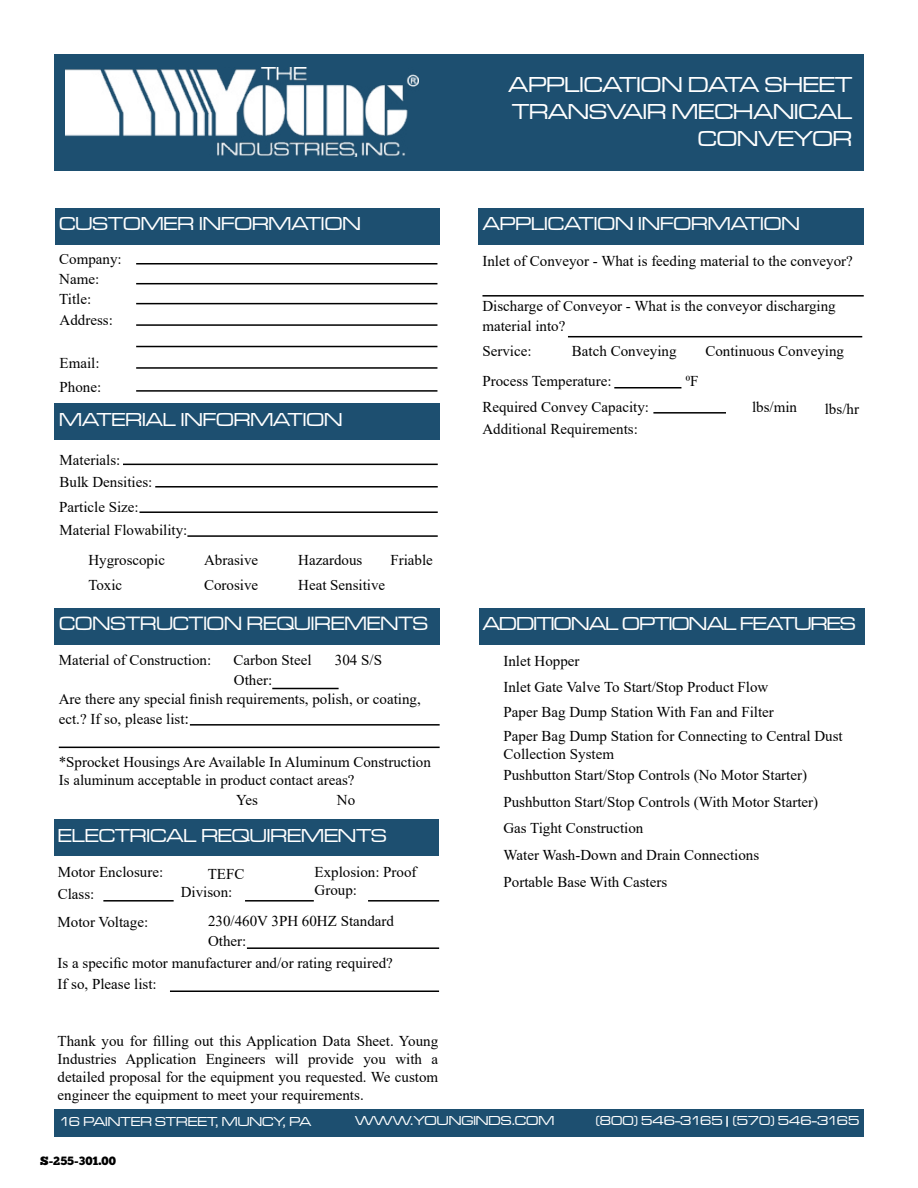
<style>
.page{position:relative;width:918px;height:1188px;background:#fff}
.page>*{position:absolute;margin:0;border:0;box-sizing:border-box;transform-origin:0 0}
.t1{font:500 expanded 22.5px/27px "Microgramma DOT";color:#fff;text-align:right}
.t2{font:500 expanded 19.95px "Microgramma DOT";color:#fff;scale:.95 1}
.t3{font:500 expanded 19.5px "Microgramma DOT";color:#fff}
.t4{font:500 expanded 19.5px "Microgramma DOT";letter-spacing:-.03em;color:#fff}
.t5{font:15px/18px "Times New Roman";color:#000}
.t6{font:500 expanded 13.5px "Microgramma DOT";color:#fff}
.t7{font:12px "Chunk Five";color:#000}
.s1{font-size:16.5px}
</style>
<div class="page">
<div style="left:55px;top:208px;width:385px;height:36px;background:#1d4f70"></div>
<div style="left:55px;top:54px;width:809px;height:116px;background:#1d4f70"></div>
<div style="left:55px;top:820px;width:384px;height:36px;background:#1d4f70"></div>
<div style="left:54px;top:404px;width:386px;height:36px;background:#1d4f70"></div>
<div style="left:479px;top:208px;width:385px;height:36px;background:#1d4f70"></div>
<div style="left:54px;top:608px;width:386px;height:36px;background:#1d4f70"></div>
<div style="left:54px;top:1109px;width:810px;height:28px;background:#1d4f70"></div>
<hr style="left:123px;top:464px;width:315px;height:1px;background:#000">
<hr style="left:155px;top:486px;width:283px;height:2px;background:#000">
<hr style="left:140px;top:511px;width:298px;height:2px;background:#000">
<hr style="left:187px;top:535px;width:251px;height:2px;background:#000">
<hr style="left:272px;top:688px;width:67px;height:1px;background:#000">
<hr style="left:190px;top:724px;width:250px;height:2px;background:#000">
<hr style="left:59px;top:747px;width:381px;height:1px;background:#000">
<hr style="left:245px;top:900px;width:69px;height:2px;background:#000">
<hr style="left:103px;top:900px;width:71px;height:2px;background:#000">
<hr style="left:368px;top:900px;width:71px;height:2px;background:#000">
<hr style="left:247px;top:947px;width:192px;height:2px;background:#000">
<hr style="left:170px;top:991px;width:269px;height:1px;background:#000">
<img style="left:66px;top:67px;width:353px;height:90px">
<hr style="left:136px;top:263px;width:301px;height:2px;background:#000">
<hr style="left:136px;top:283px;width:301px;height:1px;background:#000">
<hr style="left:136px;top:303px;width:301px;height:1px;background:#000">
<hr style="left:136px;top:324px;width:301px;height:2px;background:#000">
<hr style="left:136px;top:346px;width:301px;height:1px;background:#000">
<hr style="left:136px;top:367px;width:301px;height:2px;background:#000">
<hr style="left:136px;top:390px;width:301px;height:2px;background:#000">
<svg style="left:726px;top:1116px;width:2px;height:11px"></svg>
<hr style="left:482px;top:295px;width:382px;height:2px;background:#000">
<hr style="left:568px;top:336px;width:294px;height:1px;background:#000">
<hr style="left:614px;top:387px;width:67px;height:1px;background:#000">
<hr style="left:653px;top:412px;width:73px;height:2px;background:#000">
<div style="left:479px;top:608px;width:385px;height:36px;background:#1d4f70"></div>
<h1 class="t1" style="left:509px;top:71px;width:345px">APPLICATION DATA SHEET<br>TRANSVAIR MECHANICAL<br>CONVEYOR</h1>
<h3 class="t3" style="left:59px;top:211px;width:303px">CUSTOMER INFORMATION</h3>
<h3 class="t3" style="left:483px;top:211px;width:319px">APPLICATION INFORMATION</h3>
<p class="t5" style="left:59px;top:249px;width:64px;line-height:19.8px">Company:<br>Name:<br>Title:</p>
<p class="t5" style="left:60px;top:310px;width:55px">Address:</p>
<p class="t5" style="left:60px;top:351px;width:43px;line-height:23.7px">Email:<br>Phone:</p>
<h3 class="t3" style="left:59px;top:407px;width:285px">MATERIAL INFORMATION</h3>
<p class="t5" style="left:60px;top:448px;width:94px;line-height:22.2px">Materials:<br>Bulk Densities:</p>
<p class="t5" style="left:59px;top:495px;width:130px;line-height:23.2px">Particle Size:<br>Material Flowability:</p>
<p class="t5" style="left:88px;top:551px;width:78px">Hygroscopic</p>
<p class="t5" style="left:204px;top:551px;width:56px">Abrasive</p>
<p class="t5" style="left:298px;top:551px;width:66px">Hazardous</p>
<p class="t5" style="left:390px;top:551px;width:44px">Friable</p>
<p class="t5" style="left:88px;top:575px;width:35px">Toxic</p>
<p class="t5" style="left:204px;top:575px;width:56px">Corosive</p>
<p class="t5" style="left:298px;top:575px;width:89px">Heat Sensitive</p>
<h2 class="t2" style="left:59px;top:611px;width:390px">CONSTRUCTION REQUIREMENTS</h2>
<p class="t5" style="left:59px;top:651px;width:154px">Material of Construction:</p>
<p class="t5" style="left:234px;top:651px;width:79px">Carbon Steel</p>
<p class="t5" style="left:335px;top:651px;width:49px">304 S/S</p>
<p class="t5" style="left:59px;top:670px;width:364px;line-height:19.6px;text-indent:175px">Other:<br>Are there any special finish requirements, polish, or coating, ect.? If so, please list<span class="s1">:</span></p>
<p class="t5" style="left:59px;top:753px;width:374px">*Sprocket Housings Are Available In Aluminum Construction<br>Is aluminum acceptable in product contact areas?</p>
<p class="t5" style="left:236px;top:791px;width:23px">Yes</p>
<p class="t5" style="left:337px;top:791px;width:20px">No</p>
<h3 class="t3" style="left:58px;top:823px;width:331px">ELECTRICAL REQUIREMENTS</h3>
<p class="t5" style="left:58px;top:861px;width:107px;line-height:21.6px">Motor Enclosure:<br>Class:</p>
<p class="t5" style="left:181px;top:865px;width:65px;text-indent:27px">TEFC<br>Divison:</p>
<p class="t5" style="left:315px;top:862px;width:104px">Explosion: Proof<br>Group:</p>
<p class="t5" style="left:58px;top:913px;width:92px">Motor Voltage:</p>
<p class="t5" style="left:208px;top:911px;width:187px;line-height:19.8px">230/460V 3PH 60HZ Standard<br>Other:</p>
<p class="t5" style="left:58px;top:951px;width:337px;line-height:21.6px">Is a specific motor manufacturer and/or rating required?<br>If so, Please list:</p>
<p class="t5" style="left:58px;top:1032px;width:382px;text-align:justify">Thank you for filling out this Application Data Sheet. Young Industries Application Engineers will provide you with a detailed proposal for the equipment you requested. We custom engineer the equipment to meet your requirements.</p>
<p class="t5" style="left:482px;top:251px;width:372px">Inlet of Conveyor - What is feeding material to the conveyor?</p>
<p class="t5" style="left:482px;top:296px;width:355px;line-height:19.8px">Discharge of Conveyor - What is the conveyor discharging material into?</p>
<p class="t5" style="left:482px;top:342px;width:51px">Service:</p>
<p class="t5" style="left:572px;top:342px;width:106px">Batch Conveying</p>
<p class="t5" style="left:705px;top:342px;width:140px">Continuous Conveying</p>
<p class="t5" style="left:482px;top:372px;width:131px">Process Temperature:</p>
<p class="t5" style="left:686px;top:372px;width:14px">0F</p>
<p class="t5" style="left:482px;top:398px;width:168px">Required Convey Capacity:</p>
<p class="t5" style="left:752px;top:398px;width:47px">lbs/min</p>
<p class="t5" style="left:825px;top:399px;width:36px">lbs/hr</p>
<p class="t5" style="left:482px;top:419px;width:157px">Additional Requirements:</p>
<h3 class="t4" style="left:483px;top:611px;width:375px">ADDITIONAL OPTIONAL FEATURES</h3>
<p class="t5" style="left:503px;top:647px;width:272px;line-height:25.8px">Inlet Hopper<br>Inlet Gate Valve To Start/Stop Product Flow<br>Paper Bag Dump Station With Fan and Filter</p>
<p class="t5" style="left:504px;top:726px;width:341px">Paper Bag Dump Station for Connecting to Central Dust<br>Collection System</p>
<p class="t5" style="left:503px;top:762px;width:316px;line-height:26.5px">Pushbutton Start/Stop Controls (No Motor Starter)<br>Pushbutton Start/Stop Controls (With Motor Starter)<br>Gas Tight Construction<br>Water Wash-Down and Drain Connections<br>Portable Base With Casters</p>
<p class="t6" style="left:59px;top:1113px;width:253px">16 PAINTER STREET, MUNCY, PA</p>
<p class="t6" style="left:355px;top:1112px;width:201px">WWW.YOUNGINDS.COM</p>
<p class="t6" style="left:596px;top:1112px;width:265px">(800) 546-3165 (570) 546-3165</p>
<p class="t7" style="left:40px;top:1154px;width:77px">S-255-301.00</p>
</div>
